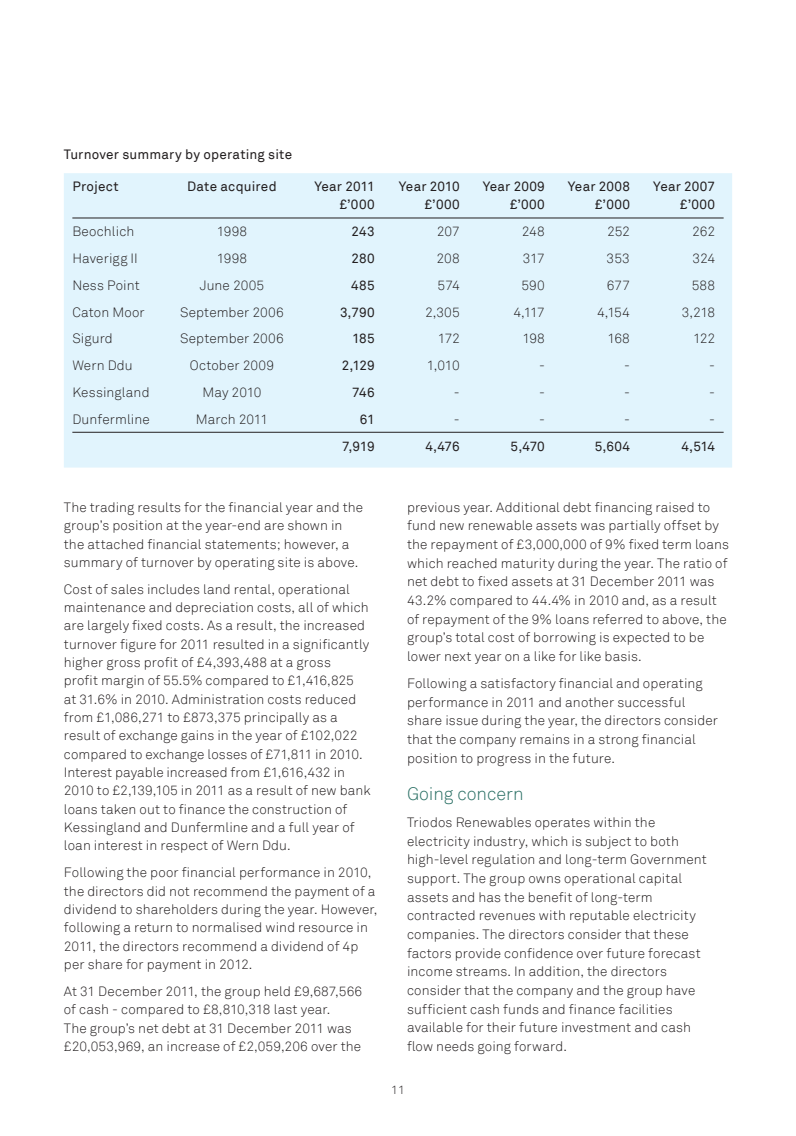
<style>
.page{position:relative;width:796px;height:1136px;background:#fff}
.page>*{position:absolute;margin:0;border:0;box-sizing:border-box;transform-origin:0 0}
.t1{font:300 18px "Akkurat";color:#2b7065}
.t2{font:300 13.5px/18.3px "Akkurat";letter-spacing:.01em;color:#231f20}
.t3{font:13.5px/18px "Akkurat";letter-spacing:.015em;color:#231f20;text-align:right}
.t4{font:300 12px "Akkurat";color:#231f20}
</style>
<div class="page">
<div style="left:64px;top:173px;width:667px;height:294px;background:#e1f4fd"></div>
<hr style="left:72px;top:218px;width:651px;height:1px;background:#231f20">
<hr style="left:72px;top:432px;width:651px;height:1px;background:#231f20">
<p class="t3" style="left:64px;top:145px;width:230px">Turnover summary by operating site</p>
<p class="t3" style="left:72px;top:177px;width:48px">Project</p>
<p class="t3" style="left:187px;top:177px;width:91px">Date acquired</p>
<p class="t3" style="left:314px;top:177px;width:62px">Year 2011 £’000</p>
<p class="t3" style="left:398px;top:177px;width:62px">Year 2010 £’000</p>
<p class="t3" style="left:482px;top:177px;width:63px">Year 2009 £’000</p>
<p class="t3" style="left:567px;top:177px;width:63px">Year 2008 £’000</p>
<p class="t3" style="left:653px;top:177px;width:63px">Year 2007 £’000</p>
<p class="t2" style="left:72px;top:222px;width:63px">Beochlich</p>
<p class="t2" style="left:217px;top:222px;width:32px">1998</p>
<p class="t3" style="left:351px;top:222px;width:25px">243</p>
<p class="t2" style="left:436px;top:222px;width:24px">207</p>
<p class="t2" style="left:521px;top:222px;width:25px">248</p>
<p class="t2" style="left:607px;top:222px;width:24px">252</p>
<p class="t2" style="left:691px;top:222px;width:24px">262</p>
<p class="t2" style="left:72px;top:249px;width:67px">Haverigg II</p>
<p class="t2" style="left:217px;top:249px;width:32px">1998</p>
<p class="t3" style="left:351px;top:249px;width:24px">280</p>
<p class="t2" style="left:436px;top:249px;width:25px">208</p>
<p class="t2" style="left:522px;top:249px;width:23px">317</p>
<p class="t2" style="left:606px;top:249px;width:25px">353</p>
<p class="t2" style="left:692px;top:249px;width:24px">324</p>
<p class="t2" style="left:72px;top:276px;width:69px">Ness Point</p>
<p class="t2" style="left:200px;top:276px;width:66px">June 2005</p>
<p class="t3" style="left:351px;top:276px;width:25px">485</p>
<p class="t2" style="left:437px;top:276px;width:24px">574</p>
<p class="t2" style="left:521px;top:276px;width:25px">590</p>
<p class="t2" style="left:606px;top:276px;width:25px">677</p>
<p class="t2" style="left:691px;top:276px;width:25px">588</p>
<p class="t2" style="left:72px;top:302px;width:74px">Caton Moor</p>
<p class="t2" style="left:180px;top:302px;width:105px">September 2006</p>
<p class="t3" style="left:340px;top:302px;width:36px">3,790</p>
<p class="t2" style="left:425px;top:302px;width:36px">2,305</p>
<p class="t2" style="left:513px;top:302px;width:33px">4,117</p>
<p class="t2" style="left:596px;top:302px;width:34px">4,154</p>
<p class="t2" style="left:681px;top:302px;width:35px">3,218</p>
<p class="t2" style="left:72px;top:329px;width:42px">Sigurd</p>
<p class="t2" style="left:180px;top:329px;width:105px">September 2006</p>
<p class="t3" style="left:352px;top:329px;width:24px">185</p>
<p class="t2" style="left:437px;top:329px;width:23px">172</p>
<p class="t2" style="left:522px;top:329px;width:24px">198</p>
<p class="t2" style="left:607px;top:329px;width:24px">168</p>
<p class="t2" style="left:692px;top:329px;width:23px">122</p>
<p class="t2" style="left:72px;top:356px;width:62px">Wern Ddu</p>
<p class="t2" style="left:190px;top:356px;width:86px">October 2009</p>
<p class="t3" style="left:342px;top:356px;width:34px">2,129</p>
<p class="t2" style="left:426px;top:356px;width:34px">1,010</p>
<p class="t2" style="left:538px;top:356px;width:7px">-</p>
<p class="t2" style="left:623px;top:356px;width:7px">-</p>
<p class="t2" style="left:708px;top:356px;width:7px">-</p>
<p class="t2" style="left:72px;top:383px;width:79px">Kessingland</p>
<p class="t2" style="left:202px;top:383px;width:61px">May 2010</p>
<p class="t3" style="left:352px;top:383px;width:24px">746</p>
<p class="t2" style="left:453px;top:383px;width:7px">-</p>
<p class="t2" style="left:538px;top:383px;width:7px">-</p>
<p class="t2" style="left:623px;top:383px;width:7px">-</p>
<p class="t2" style="left:708px;top:383px;width:7px">-</p>
<p class="t2" style="left:72px;top:409px;width:79px">Dunfermline</p>
<p class="t2" style="left:196px;top:409px;width:74px">March 2011</p>
<p class="t3" style="left:359px;top:410px;width:16px">61</p>
<p class="t2" style="left:453px;top:409px;width:7px">-</p>
<p class="t2" style="left:538px;top:409px;width:7px">-</p>
<p class="t2" style="left:623px;top:409px;width:7px">-</p>
<p class="t2" style="left:708px;top:409px;width:7px">-</p>
<p class="t3" style="left:342px;top:436px;width:34px">7,919</p>
<p class="t3" style="left:425px;top:436px;width:36px">4,476</p>
<p class="t3" style="left:510px;top:436px;width:36px">5,470</p>
<p class="t3" style="left:594px;top:436px;width:37px">5,604</p>
<p class="t3" style="left:681px;top:436px;width:35px">4,514</p>
<p class="t2" style="left:64px;top:497px;width:300px">The trading results for the financial year and the group’s position at the year-end are shown in the attached financial statements; however, a summary of turnover by operating site is above.</p>
<p class="t2" style="left:64px;top:579px;width:308px">Cost of sales includes land rental, operational maintenance and depreciation costs, all of which are largely fixed costs. As a result, the increased turnover figure for 2011 resulted in a significantly higher gross profit of £4,393,488 at a gross<br>profit margin of 55.5% compared to £1,416,825<br>at 31.6% in 2010. Administration costs reduced from £1,086,271 to £873,375 principally as a result of exchange gains in the year of £102,022 compared to exchange losses of £71,811 in 2010.<br>Interest payable increased from £1,616,432 in 2010 to £2,139,105 in 2011 as a result of new bank loans taken out to finance the construction of Kessingland and Dunfermline and a full year of loan interest in respect of Wern Ddu.</p>
<p class="t2" style="left:64px;top:863px;width:315px">Following the poor financial performance in 2010, the directors did not recommend the payment of a dividend to shareholders during the year. However, following a return to normalised wind resource in 2011, the directors recommend a dividend of 4p per share for payment in 2012.</p>
<p class="t2" style="left:64px;top:981px;width:300px">At 31 December 2011, the group held £9,687,566 of cash - compared to £8,810,318 last year.<br>The group’s net debt at 31 December 2011 was £20,053,969, an increase of £2,059,206 over the</p>
<p class="t2" style="left:407px;top:497px;width:323px">previous year. Additional debt financing raised to fund new renewable assets was partially offset by the repayment of £3,000,000 of 9% fixed term loans which reached maturity during the year. The ratio of net debt to fixed assets at 31 December 2011 was 43.2% compared to 44.4% in 2010 and, as a result of repayment of the 9% loans referred to above, the group’s total cost of borrowing is expected to be lower next year on a like for like basis.</p>
<p class="t2" style="left:407px;top:673px;width:312px">Following a satisfactory financial and operating performance in 2011 and another successful share issue during the year, the directors consider that the company remains in a strong financial position to progress in the future.</p>
<h1 class="t1" style="left:407px;top:782px;width:118px">Going concern</h1>
<p class="t2" style="left:407px;top:812px;width:301px">Triodos Renewables operates within the electricity industry, which is subject to both high-level regulation and long-term Government support. The group owns operational capital assets and has the benefit of long-term contracted revenues with reputable electricity companies. The directors consider that these factors provide confidence over future forecast income streams. In addition, the directors consider that the company and the group have sufficient cash funds and finance facilities available for their future investment and cash flow needs going forward.</p>
<p class="t4" style="left:391px;top:1081px;width:15px">11</p>
</div>
